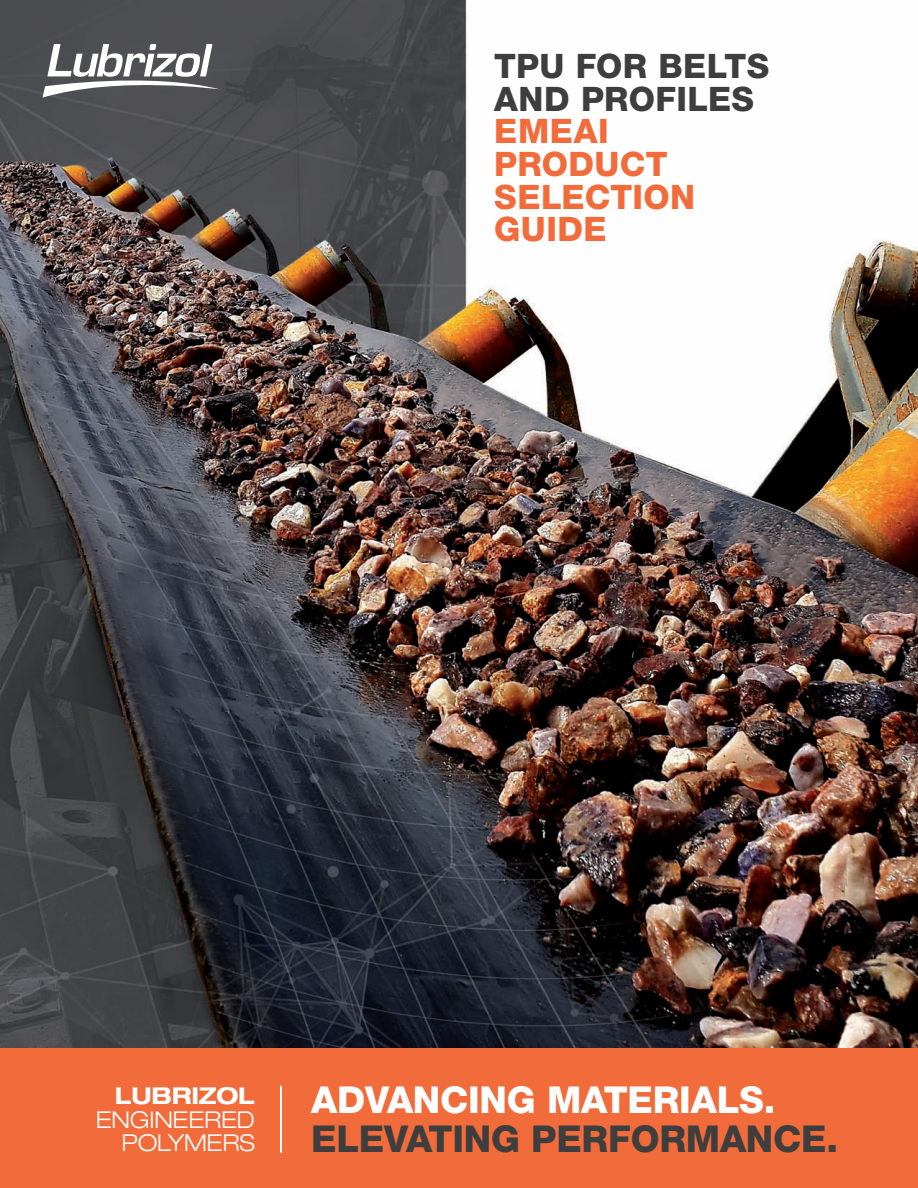
<style>
.page{position:relative;width:918px;height:1188px;background:#fff}
.page>*{position:absolute;margin:0;border:0;box-sizing:border-box;transform-origin:0 0}
.t1{font:800 37.05px "Helvetica Neue LT Pro";letter-spacing:-.005em;color:#3e3e3f}
.t2{font:800 37.05px "Helvetica Neue LT Pro";letter-spacing:-.005em;color:#fff}
.t3{font:800 33.75px "Helvetica Neue LT Pro";letter-spacing:.01em;color:#f26b3a}
.t4{font:800 33.75px/32.7px "Helvetica Neue LT Pro";letter-spacing:.01em;color:#3e3e3f}
.t5{font:300 expanded 23.25px "Helvetica Neue LT Pro";letter-spacing:-.01em;color:#fff}
.t6{font:700 expanded 23.25px "Helvetica Neue LT Pro";letter-spacing:-.01em;color:#fff}
</style>
<div class="page">
<img style="left:0;top:0;width:918px;height:1048px">
<div style="left:0;top:1048px;width:918px;height:140px;background:#f26b3a"></div>
<hr style="left:280px;top:1086px;width:2px;height:67px;background:#fff">
<svg style="left:43px;top:44px;width:177px;height:54px"></svg>
<p class="t4" style="left:494px;top:50px;width:277px">TPU FOR BELTS<br>AND PROFILES</p>
<p class="t3" style="left:494px;top:111px;width:116px">EMEAI</p>
<p class="t3" style="left:494px;top:144px;width:175px">PRODUCT</p>
<p class="t3" style="left:494px;top:177px;width:203px">SELECTION</p>
<p class="t3" style="left:494px;top:209px;width:114px">GUIDE</p>
<p class="t6" style="left:115px;top:1081px;width:142px">LUBRIZOL</p>
<p class="t5" style="left:96px;top:1105px;width:161px">ENGINEERED</p>
<p class="t5" style="left:122px;top:1129px;width:135px">POLYMERS</p>
<p class="t2" style="left:311px;top:1078px;width:466px">ADVANCING MATERIALS.</p>
<p class="t1" style="left:311px;top:1117px;width:528px">ELEVATING PERFORMANCE.</p>
</div>
